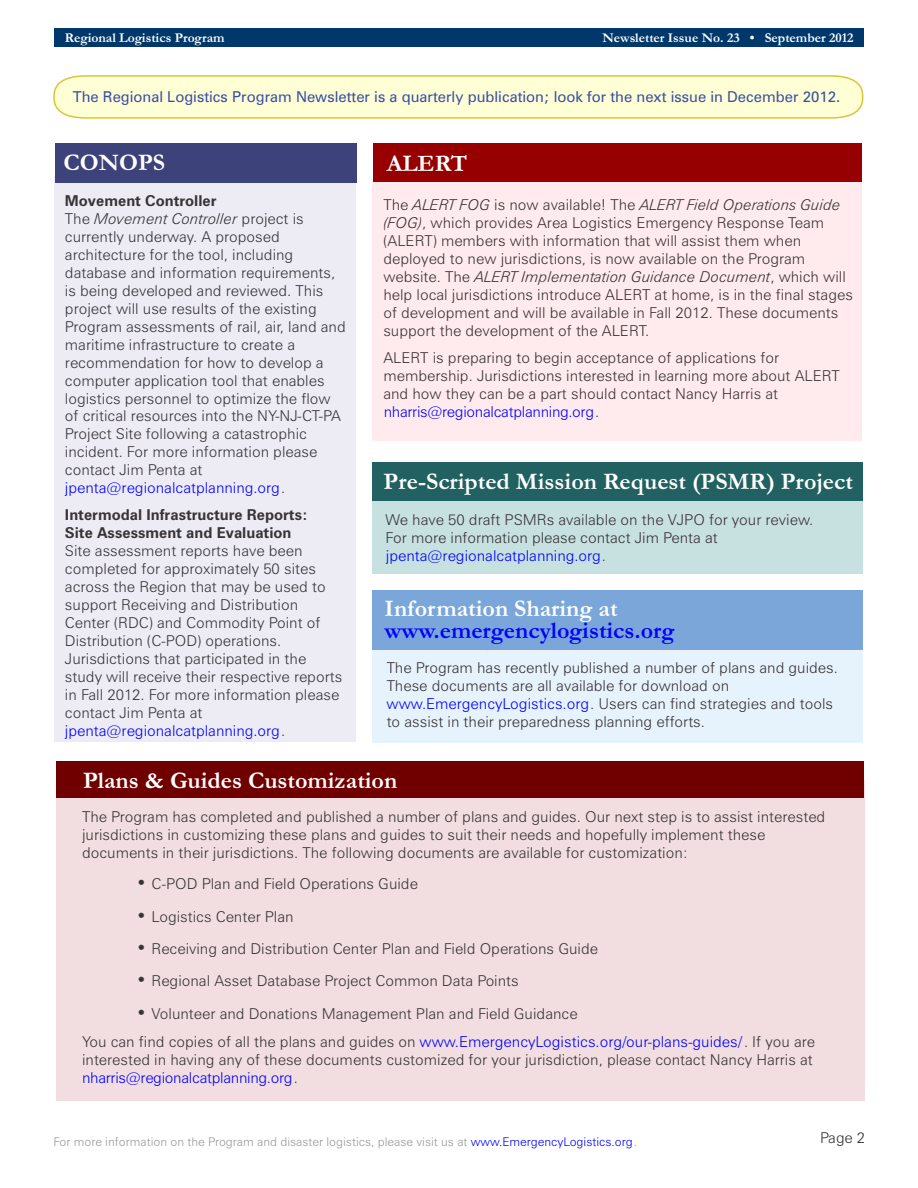
<style>
.page{position:relative;width:918px;height:1188px;background:#fff}
.page>*{position:absolute;margin:0;border:0;box-sizing:border-box;transform-origin:0 0}
.t1{font:700 24px "Garamond";color:#fff}
.t2{font:700 24px "Garamond";color:#00f}
.t3{font:300 15px/18px "Zurich BT";color:#383336}
.t4{font:15px "Zurich BT";color:#3b4fa1}
.t5{font:700 15px/18px "Zurich BT";color:#383336}
.t6{font:700 13.5px "Garamond";color:#fff}
.t7{font:300 12px "Zurich BT";color:#969999}
.s1{font-weight:700}
.s2{font-style:italic}
.s3{color:#00f}
.s4{font-size:18px}
</style>
<div class="page">
<div style="left:372px;top:615px;width:491px;height:128px;background:#e6f2fc"></div>
<div style="left:372px;top:590px;width:490px;height:60px;background:#7aa6d9"></div>
<div style="left:372px;top:180px;width:490px;height:261px;background:#ffebed"></div>
<div style="left:55px;top:176px;width:301px;height:566px;background:#edecf5"></div>
<div style="left:55px;top:143px;width:301px;height:39px;background:#3d427a"></div>
<div style="left:54px;top:28px;width:810px;height:19px;background:#00386b"></div>
<svg style="left:53px;top:75px;width:811px;height:44px"></svg>
<div style="left:373px;top:143px;width:489px;height:39px;background:#960000"></div>
<div style="left:372px;top:485px;width:491px;height:88px;background:#c7e0e0"></div>
<div style="left:372px;top:462px;width:490px;height:39px;background:#216161"></div>
<div style="left:56px;top:780px;width:808px;height:321px;background:#f2dee0"></div>
<div style="left:56px;top:761px;width:808px;height:36px;background:#700000"></div>
<p class="t6" style="left:65px;top:33px;width:161px">Regional Logistics Program</p>
<p class="t6" style="left:602px;top:33px;width:253px">Newsletter Issue No. 23 • September 2012</p>
<p class="t4" style="left:73px;top:90px;width:769px">The Regional Logistics Program Newsletter is a quarterly publication; look for the next issue in December 2012.</p>
<h1 class="t1" style="left:64px;top:154px;width:103px">CONOPS</h1>
<h1 class="t1" style="left:387px;top:156px;width:82px">ALERT</h1>
<p class="t3" style="left:65px;top:193px;width:282px"><span class="s1">Movement Controller<br></span>The <span class="s2">Movement Controller</span> project is currently underway. A proposed architecture for the tool, including database and information requirements, is being developed and reviewed. This project will use results of the existing Program assessments of rail, air, land and maritime infrastructure to create a recommendation for how to develop a computer application tool that enables logistics personnel to optimize the flow of critical resources into the NY-NJ-CT-PA Project Site following a catastrophic incident. For more information please contact Jim Penta at <span class="s3">jpenta@regionalcatplanning.org</span>.</p>
<p class="t5" style="left:65px;top:507px;width:244px">Intermodal Infrastructure Reports:<br>Site Assessment and Evaluation</p>
<p class="t3" style="left:65px;top:543px;width:279px">Site assessment reports have been completed for approximately 50 sites across the Region that may be used to support Receiving and Distribution Center (RDC) and Commodity Point of Distribution (C-POD) operations.<br>Jurisdictions that participated in the study will receive their respective reports in Fall 2012. For more information please contact Jim Penta at <span class="s3">jpenta@regionalcatplanning.org</span>.</p>
<p class="t3" style="left:383px;top:197px;width:471px">The <span class="s2">ALERT FOG</span> is now available! The <span class="s2">ALERT Field Operations Guide (FOG)</span>, which provides Area Logistics Emergency Response Team (ALERT) members with information that will assist them when deployed to new jurisdictions, is now available on the Program website. The <span class="s2">ALERT Implementation Guidance Document</span>, which will help local jurisdictions introduce ALERT at home, is in the final stages of development and will be available in Fall 2012. These documents support the development of the ALERT.</p>
<p class="t3" style="left:383px;top:350px;width:458px">ALERT is preparing to begin acceptance of applications for membership. Jurisdictions interested in learning more about ALERT and how they can be a part should contact Nancy Harris at <span class="s3">nharris@regionalcatplanning.org</span>.</p>
<h1 class="t1" style="left:384px;top:473px;width:471px">Pre-Scripted Mission Request (PSMR) Project</h1>
<p class="t3" style="left:386px;top:512px;width:429px">We have 50 draft PSMRs available on the VJPO for your review.<br>For more information please contact Jim Penta at <span class="s3">jpenta@regionalcatplanning.org</span>.</p>
<h1 class="t1" style="left:385px;top:600px;width:235px">Information Sharing at</h1>
<h1 class="t2" style="left:384px;top:622px;width:292px">www.emergencylogistics.org</h1>
<p class="t3" style="left:387px;top:660px;width:453px">The Program has recently published a number of plans and guides.<br>These documents are all available for download on <span class="s3">www.EmergencyLogistics.org</span>. Users can find strategies and tools to assist in their preparedness planning efforts.</p>
<h1 class="t1" style="left:83px;top:772px;width:316px">Plans &amp; Guides Customization</h1>
<p class="t3" style="left:82px;top:809px;width:745px">The Program has completed and published a number of plans and guides. Our next step is to assist interested jurisdictions in customizing these plans and guides to suit their needs and hopefully implement these documents in their jurisdictions. The following documents are available for customization:</p>
<p class="t3" style="left:136px;top:876px;width:283px"><span class="s4">•</span> C-POD Plan and Field Operations Guide</p>
<p class="t3" style="left:136px;top:909px;width:159px"><span class="s4">•</span> Logistics Center Plan</p>
<p class="t3" style="left:136px;top:941px;width:464px"><span class="s4">•</span> Receiving and Distribution Center Plan and Field Operations Guide</p>
<p class="t3" style="left:136px;top:974px;width:384px"><span class="s4">•</span> Regional Asset Database Project Common Data Points</p>
<p class="t3" style="left:82px;top:1001px;width:735px;line-height:28px;text-indent:54px"><span class="s4">•</span> Volunteer and Donations Management Plan and Field Guidance<br>You can find copies of all the plans and guides on <span class="s3">www.EmergencyLogistics.org/our-plans-guides/</span>. If you are</p>
<p class="t3" style="left:82px;top:1052px;width:732px">interested in having any of these documents customized for your jurisdiction, please contact Nancy Harris at <span class="s3">nharris@regionalcatplanning.org</span>.</p>
<p class="t7" style="left:53px;top:1137px;width:585px">For more information on the Program and disaster logistics, please visit us at <span class="s3">www.EmergencyLogistics.org</span>.</p>
<p class="t3" style="left:820px;top:1130px;width:47px">Page 2</p>
</div>
